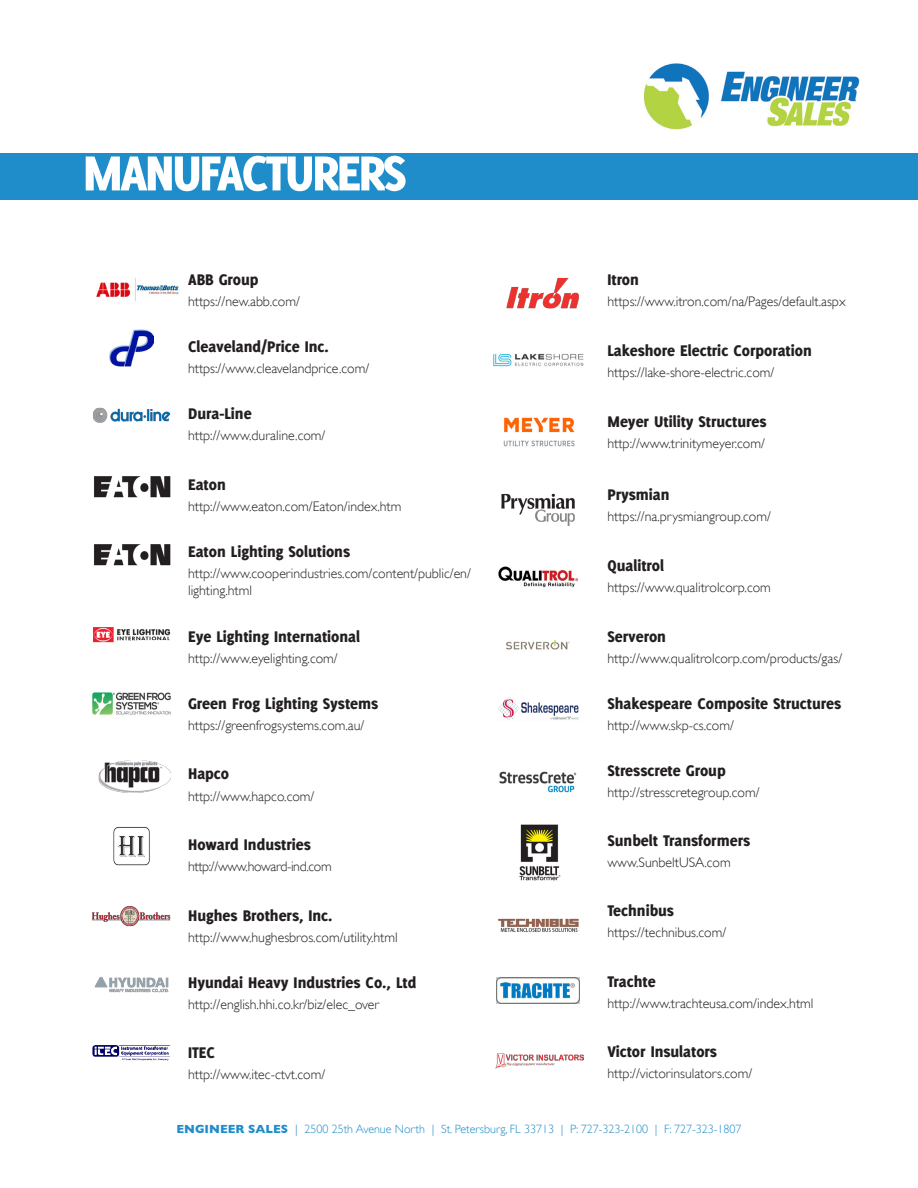
<style>
.page{position:relative;width:918px;height:1188px;background:#fff}
.page>*{position:absolute;margin:0;border:0;box-sizing:border-box;transform-origin:0 0}
.t1{font:800 53.85px "Delicious";letter-spacing:-.05em;color:#fff}
.t2{font:800 16.95px "Delicious";color:#231f20}
.t3{font:300 13.8px/16.6px "Gill Sans";color:#231f20}
.t4{font:300 13.8px "Gill Sans";letter-spacing:-.025em;color:#231f20}
.t5{font:300 12px "Gill Sans";color:#208dcb}
.s1{font-weight:700}
</style>
<div class="page">
<img style="left:643px;top:63px;width:217px;height:67px">
<div style="left:0;top:153px;width:918px;height:47px;background:#208dcb"></div>
<img style="left:506px;top:277px;width:73px;height:32px">
<img style="left:92px;top:1045px;width:79px;height:16px">
<img style="left:497px;top:977px;width:82px;height:26px">
<img style="left:498px;top:918px;width:81px;height:14px">
<img style="left:94px;top:977px;width:75px;height:16px">
<img style="left:94px;top:544px;width:77px;height:22px">
<img style="left:94px;top:476px;width:77px;height:22px">
<img style="left:93px;top:407px;width:78px;height:16px">
<img style="left:110px;top:329px;width:43px;height:37px">
<img style="left:92px;top:692px;width:79px;height:23px">
<img style="left:93px;top:627px;width:78px;height:16px">
<img style="left:493px;top:353px;width:91px;height:14px">
<img style="left:98px;top:760px;width:73px;height:33px">
<img style="left:96px;top:278px;width:83px;height:23px">
<img style="left:501px;top:493px;width:74px;height:33px">
<img style="left:113px;top:827px;width:37px;height:39px">
<img style="left:495px;top:1054px;width:89px;height:15px">
<img style="left:498px;top:697px;width:81px;height:23px">
<img style="left:506px;top:640px;width:64px;height:10px">
<img style="left:498px;top:566px;width:81px;height:22px">
<img style="left:503px;top:417px;width:72px;height:30px">
<img style="left:499px;top:771px;width:78px;height:22px">
<img style="left:519px;top:824px;width:42px;height:57px">
<img style="left:91px;top:906px;width:80px;height:21px">
<p class="t1" style="left:83px;top:142px;width:325px">MANUFACTURERS</p>
<p class="t2" style="left:188px;top:270px;width:72px">ABB Group</p>
<p class="t3" style="left:188px;top:293px;width:113px">https://new.abb.com/</p>
<p class="t2" style="left:188px;top:337px;width:142px">Cleaveland/Price Inc.</p>
<p class="t3" style="left:188px;top:360px;width:183px">https://www.cleavelandprice.com/</p>
<p class="t2" style="left:188px;top:404px;width:65px">Dura-Line</p>
<p class="t3" style="left:188px;top:427px;width:139px">http://www.duraline.com/</p>
<p class="t2" style="left:188px;top:475px;width:39px">Eaton</p>
<p class="t3" style="left:188px;top:498px;width:215px">http://www.eaton.com/Eaton/index.htm</p>
<p class="t2" style="left:188px;top:541px;width:164px">Eaton Lighting Solutions</p>
<p class="t3" style="left:188px;top:565px;width:284px">http://www.cooperindustries.com/content/public/en/ lighting.html</p>
<p class="t2" style="left:188px;top:626px;width:174px">Eye Lighting International</p>
<p class="t3" style="left:188px;top:650px;width:151px">http://www.eyelighting.com/</p>
<p class="t2" style="left:188px;top:693px;width:192px">Green Frog Lighting Systems</p>
<p class="t3" style="left:188px;top:717px;width:178px">https://greenfrogsystems.com.au/</p>
<p class="t2" style="left:188px;top:764px;width:43px">Hapco</p>
<p class="t3" style="left:188px;top:788px;width:128px">http://www.hapco.com/</p>
<p class="t2" style="left:188px;top:835px;width:124px">Howard Industries</p>
<p class="t4" style="left:188px;top:859px;width:145px">http://www.howard-ind.com</p>
<p class="t2" style="left:188px;top:905px;width:146px">Hughes Brothers, Inc.</p>
<p class="t3" style="left:188px;top:929px;width:211px">http://www.hughesbros.com/utility.html</p>
<p class="t2" style="left:188px;top:972px;width:230px">Hyundai Heavy Industries Co., Ltd</p>
<p class="t3" style="left:188px;top:996px;width:193px">http://english.hhi.co.kr/biz/elec_over</p>
<p class="t2" style="left:188px;top:1043px;width:28px">ITEC</p>
<p class="t3" style="left:188px;top:1066px;width:139px">http://www.itec-ctvt.com/</p>
<p class="t2" style="left:608px;top:270px;width:33px">Itron</p>
<p class="t3" style="left:608px;top:293px;width:240px">https://www.itron.com/na/Pages/default.aspx</p>
<p class="t2" style="left:608px;top:341px;width:206px">Lakeshore Electric Corporation</p>
<p class="t3" style="left:608px;top:364px;width:168px">https://lake-shore-electric.com/</p>
<p class="t2" style="left:608px;top:411px;width:161px">Meyer Utility Structures</p>
<p class="t3" style="left:608px;top:435px;width:159px">http://www.trinitymeyer.com/</p>
<p class="t2" style="left:608px;top:485px;width:64px">Prysmian</p>
<p class="t3" style="left:607px;top:509px;width:165px">https://na.prysmiangroup.com/</p>
<p class="t2" style="left:607px;top:556px;width:58px">Qualitrol</p>
<p class="t3" style="left:607px;top:579px;width:165px">https://www.qualitrolcorp.com</p>
<p class="t2" style="left:607px;top:626px;width:60px">Serveron</p>
<p class="t3" style="left:607px;top:650px;width:236px">http://www.qualitrolcorp.com/products/gas/</p>
<p class="t2" style="left:607px;top:693px;width:235px">Shakespeare Composite Structures</p>
<p class="t3" style="left:607px;top:717px;width:128px">http://www.skp-cs.com/</p>
<p class="t2" style="left:607px;top:760px;width:120px">Stresscrete Group</p>
<p class="t3" style="left:607px;top:784px;width:154px">http://stresscretegroup.com/</p>
<p class="t2" style="left:607px;top:831px;width:144px">Sunbelt Transformers</p>
<p class="t3" style="left:607px;top:854px;width:125px">www.SunbeltUSA.com</p>
<p class="t2" style="left:607px;top:901px;width:68px">Technibus</p>
<p class="t3" style="left:607px;top:925px;width:120px">https://technibus.com/</p>
<p class="t2" style="left:607px;top:971px;width:50px">Trachte</p>
<p class="t3" style="left:607px;top:995px;width:207px">http://www.trachteusa.com/index.html</p>
<p class="t2" style="left:607px;top:1042px;width:111px">Victor Insulators</p>
<p class="t3" style="left:607px;top:1065px;width:146px">http://victorinsulators.com/</p>
<p class="t5" style="left:176px;top:1123px;width:567px"><span class="s1">ENGINEER SALES</span> | 2500 25th Avenue North | St. Petersburg, FL 33713 | P: 727-323-2100 | F: 727-323-1807</p>
</div>
